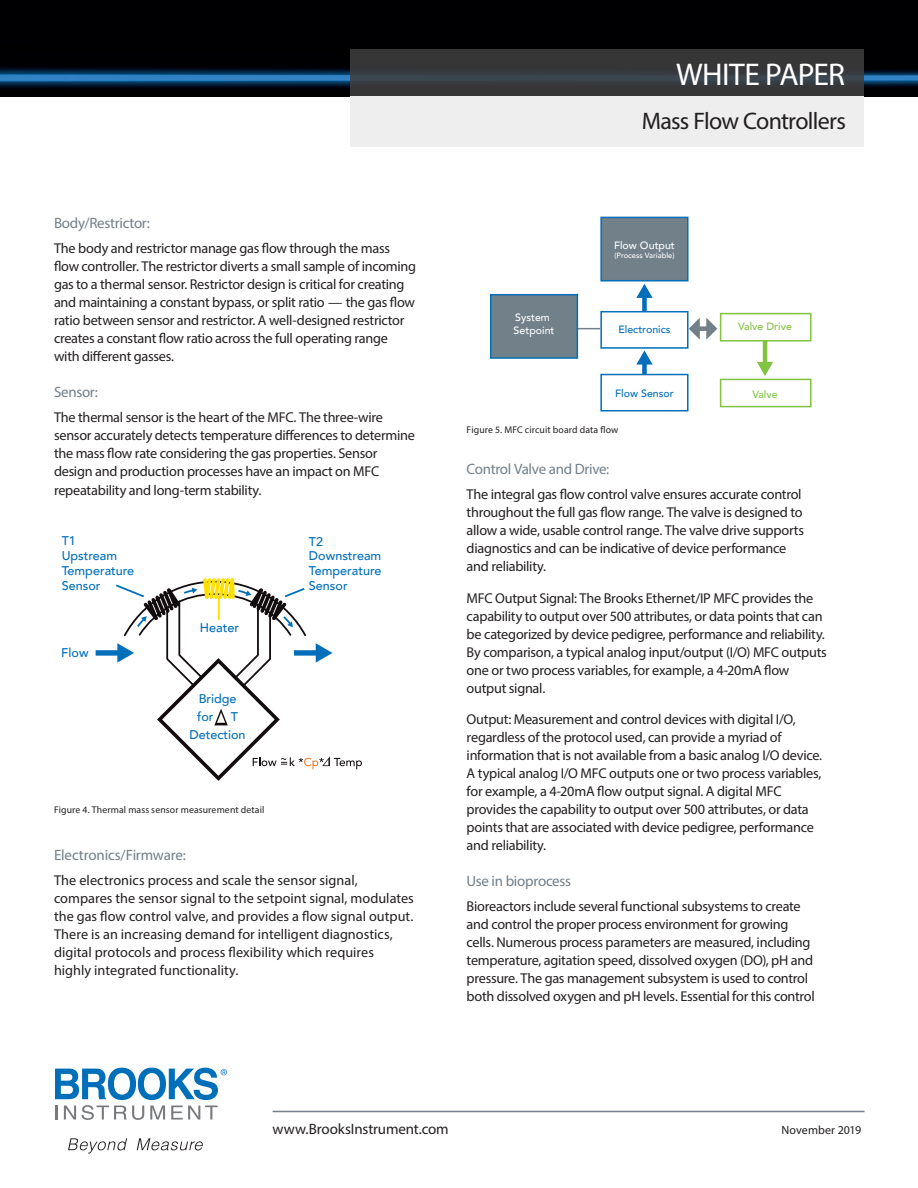
<style>
.page{position:relative;width:918px;height:1188px;background:#fff}
.page>*{position:absolute;margin:0;border:0;box-sizing:border-box;transform-origin:0 0}
.bro-TITLE{font:31.5px "Myriad Pro";letter-spacing:-.02em;color:#fff}
.broDS-category_head{font:24px "Myriad Pro";letter-spacing:-.03em;color:#231f20}
.bro-Body_SH2{font:15px "Myriad Pro";letter-spacing:-.02em;color:#727f8a}
.t1{font:15px "Myriad Pro";letter-spacing:-.01em;color:#231f20}
.bro-BodyCopy{font:15px "Myriad Pro";letter-spacing:-.01em;color:#727f8a}
.bro-BodyCopy-2{font:14.25px/18px "Myriad Pro";letter-spacing:-.015em;color:#231f20}
.t2{font:500 12.6px/15px "Avenir";color:#006fba}
.t3{font:12px "Myriad Pro";letter-spacing:.005em;color:#231f20}
.t4{font:500 10.65px/12.8px "Avenir";color:#fff}
.t5{font:500 10.65px "Avenir";color:#006fba}
.t6{font:500 10.65px "Avenir";color:#82c341}
.broDS-image-cap{font:9.75px "Myriad Pro";letter-spacing:.015em;color:#231f20}
.t7{font:500 7.65px "Avenir";color:#fff}
</style>
<div class="page">
<svg style="left:55px;top:1068px;width:172px;height:52px"></svg>
<svg style="left:68px;top:1138px;width:59px;height:16px"></svg>
<svg style="left:137px;top:1138px;width:66px;height:12px"></svg>
<hr style="left:273px;top:1111px;width:592px;height:1px;background:#727f8a">
<img style="left:0;top:0;width:918px;height:97px">
<svg style="left:350px;top:49px;width:514px;height:48px;background:#3a3c3f"></svg>
<div style="left:350px;top:97px;width:514px;height:50px;background:#eeeeef"></div>
<div style="left:96px;top:650px;width:24px;height:6px;background:#006fba"></div>
<svg style="left:114px;top:578px;width:248px;height:203px"></svg>
<div style="left:720px;top:379px;width:92px;height:28px;border:2px solid #82c341"></div>
<hr style="left:551px;top:328px;width:49px;height:1px;background:#72808a">
<div style="left:698px;top:326px;width:10px;height:5px;background:#72808a"></div>
<svg style="left:689px;top:318px;width:11px;height:22px"></svg>
<svg style="left:706px;top:318px;width:11px;height:22px"></svg>
<div style="left:642px;top:296px;width:5px;height:20px;background:#006fba"></div>
<svg style="left:636px;top:284px;width:17px;height:14px"></svg>
<div style="left:642px;top:362px;width:5px;height:21px;background:#006fba"></div>
<svg style="left:636px;top:350px;width:17px;height:15px"></svg>
<hr style="left:763px;top:333px;width:4px;height:31px;background:#82c341">
<svg style="left:757px;top:362px;width:16px;height:14px"></svg>
<div style="left:601px;top:312px;width:87px;height:36px;background:#fff"></div>
<div style="left:600px;top:311px;width:89px;height:38px;border:2px solid #006fba"></div>
<div style="left:491px;top:295px;width:86px;height:63px;background:#72808a"></div>
<div style="left:490px;top:294px;width:88px;height:65px;border:2px solid #006fba"></div>
<div style="left:601px;top:375px;width:87px;height:36px;background:#fff"></div>
<div style="left:600px;top:374px;width:89px;height:38px;border:2px solid #006fba"></div>
<div style="left:721px;top:314px;width:90px;height:27px;background:#fff"></div>
<div style="left:720px;top:313px;width:92px;height:29px;border:2px solid #82c341"></div>
<div style="left:601px;top:217px;width:87px;height:64px;background:#72808a"></div>
<div style="left:600px;top:217px;width:89px;height:64px;border:2px solid #006fba"></div>
<p class="bro-Body_SH2" style="left:54px;top:214px;width:97px">Body/Restrictor:</p>
<p class="bro-BodyCopy-2" style="left:54px;top:239px;width:364px">The body and restrictor manage gas flow through the mass flow controller. The restrictor diverts a small sample of incoming gas to a thermal sensor. Restrictor design is critical for creating and maintaining a constant bypass, or split ratio — the gas flow ratio between sensor and restrictor. A well-designed restrictor creates a constant flow ratio across the full operating range with different gasses.</p>
<p class="bro-Body_SH2" style="left:54px;top:383px;width:45px">Sensor:</p>
<p class="bro-BodyCopy-2" style="left:54px;top:408px;width:362px">The thermal sensor is the heart of the MFC. The three-wire sensor accurately detects temperature differences to determine the mass flow rate considering the gas properties. Sensor design and production processes have an impact on MFC</p>
<p class="bro-BodyCopy-2" style="left:54px;top:481px;width:209px">repeatability and long-term stability.</p>
<p class="t2" style="left:62px;top:533px;width:74px">T1<br>Upstream<br>Temperature<br>Sensor</p>
<p class="t2" style="left:61px;top:644px;width:29px">Flow</p>
<p class="t2" style="left:200px;top:620px;width:41px">Heater</p>
<p class="t2" style="left:197px;top:689px;width:41px;line-height:18px">Bridge for</p>
<p class="t2" style="left:190px;top:707px;width:57px;line-height:18px;text-indent:41px">T<br>Detection</p>
<p class="broDS-image-cap" style="left:54px;top:804px;width:212px">Figure 4. Thermal mass sensor measurement detail</p>
<p class="t2" style="left:309px;top:533px;width:74px">T2<br>Downstream<br>Temperature<br>Sensor</p>
<p class="bro-BodyCopy" style="left:54px;top:846px;width:134px">Electronics/Firmware:</p>
<p class="bro-BodyCopy-2" style="left:54px;top:871px;width:361px">The electronics process and scale the sensor signal, compares the sensor signal to the setpoint signal, modulates the gas flow control valve, and provides a flow signal output.<br>There is an increasing demand for intelligent diagnostics, digital protocols and process flexibility which requires highly integrated functionality.</p>
<p class="bro-TITLE" style="left:676px;top:55px;width:171px">WHITE PAPER</p>
<p class="broDS-category_head" style="left:642px;top:106px;width:206px">Mass Flow Controllers</p>
<p class="t4" style="left:514px;top:311px;width:42px">System<br>Setpoint</p>
<p class="t4" style="left:614px;top:238px;width:62px">Flow Output</p>
<p class="t7" style="left:614px;top:249px;width:62px">(Process Variable)</p>
<p class="t5" style="left:618px;top:320px;width:54px">Electronics</p>
<p class="t5" style="left:615px;top:384px;width:60px">Flow Sensor</p>
<p class="broDS-image-cap" style="left:467px;top:423px;width:153px">Figure 5. MFC circuit board data flow</p>
<p class="t6" style="left:738px;top:317px;width:55px">Valve Drive</p>
<p class="t6" style="left:752px;top:385px;width:27px">Valve</p>
<p class="bro-Body_SH2" style="left:467px;top:460px;width:144px">Control Valve and Drive:</p>
<p class="bro-BodyCopy-2" style="left:467px;top:485px;width:339px">The integral gas flow control valve ensures accurate control throughout the full gas flow range. The valve is designed to allow a wide, usable control range. The valve drive supports diagnostics and can be indicative of device performance and reliability.</p>
<p class="bro-BodyCopy-2" style="left:467px;top:589px;width:362px">MFC Output Signal: The Brooks Ethernet/IP MFC provides the capability to output over 500 attributes, or data points that can be categorized by device pedigree, performance and reliability.<br>By comparison, a typical analog input/output (I/O) MFC outputs one or two process variables, for example, a 4-20mA flow output signal.</p>
<p class="bro-BodyCopy-2" style="left:467px;top:710px;width:357px">Output: Measurement and control devices with digital I/O, regardless of the protocol used, can provide a myriad of information that is not available from a basic analog I/O device.<br>A typical analog I/O MFC outputs one or two process variables, for example, a 4-20mA flow output signal. A digital MFC provides the capability to output over 500 attributes, or data points that are associated with device pedigree, performance and reliability.</p>
<p class="bro-Body_SH2" style="left:467px;top:872px;width:106px">Use in bioprocess</p>
<p class="bro-BodyCopy-2" style="left:467px;top:897px;width:350px">Bioreactors include several functional subsystems to create and control the proper process environment for growing cells. Numerous process parameters are measured, including temperature, agitation speed, dissolved oxygen (DO), pH and pressure. The gas management subsystem is used to control both dissolved oxygen and pH levels. Essential for this control</p>
<p class="t1" style="left:273px;top:1120px;width:178px">www.BrooksInstrument.com</p>
<p class="t3" style="left:781px;top:1123px;width:81px">November 2019</p>
</div>
